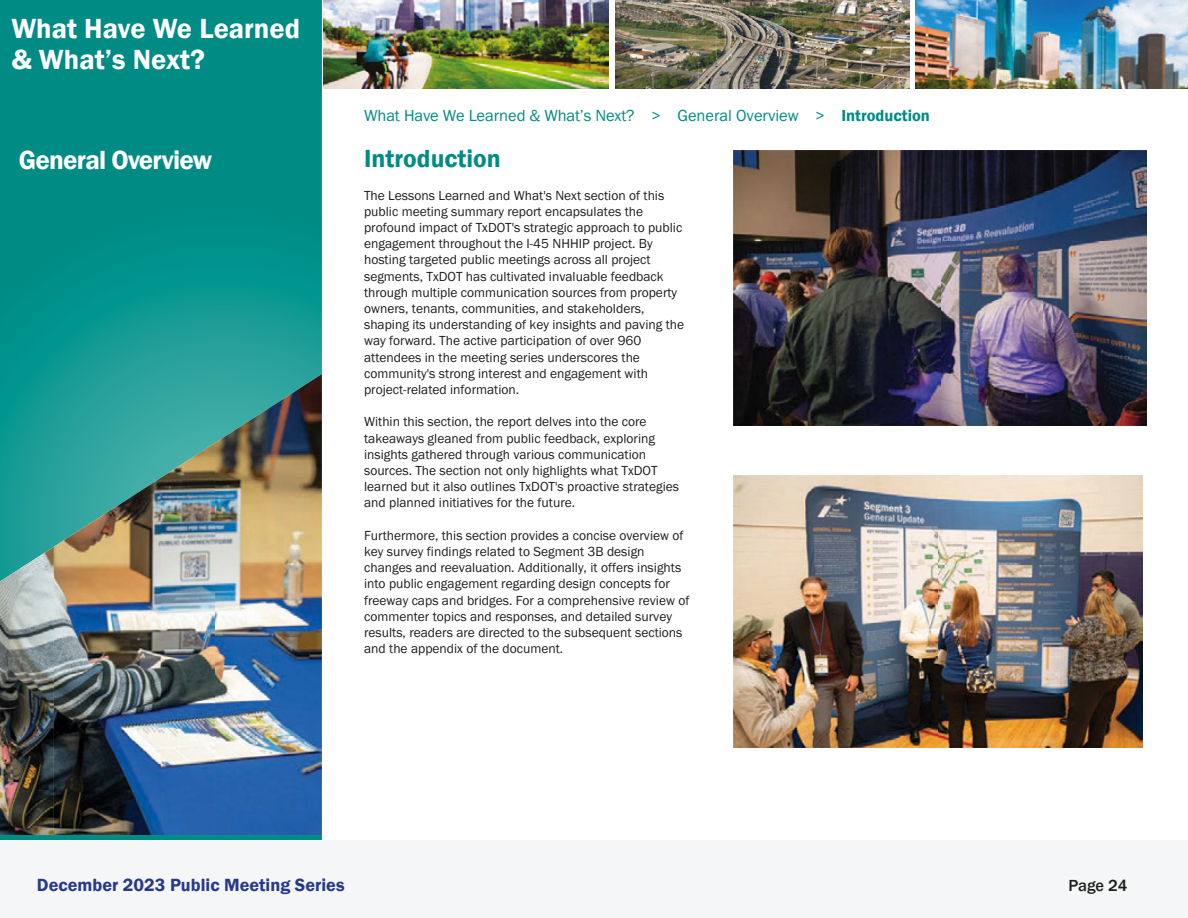
<style>
.page{position:relative;width:1188px;height:918px;background:#fff}
.page>*{position:absolute;margin:0;border:0;box-sizing:border-box;transform-origin:0 0}
.t1{font:28.5px/31.5px "Franklin Gothic URW Dem";color:#fff}
.t2{font:27px "Franklin Gothic URW Dem";letter-spacing:-.03em;color:#fff}
.t3{font:25.5px "Franklin Gothic URW Dem";color:#008b85}
.t4{font:18.15px "Franklin Gothic URW Dem";color:#26398b}
.t5{font:16.5px "Franklin Gothic URW Boo";color:#008b85}
.t6{font:500 16.5px "Franklin Gothic URW";letter-spacing:-.005em;color:#1d1d1b}
.t7{font:13.5px/16.2px "Franklin Gothic URW Boo";color:#1d1d1b}
.s1{font-family:"Franklin Gothic URW Dem"}
</style>
<div class="page">
<svg style="left:0;top:0;width:322px;height:840px;background:#09928c"></svg>
<div style="left:0;top:840px;width:1188px;height:78px;background:#f5f6f7"></div>
<img style="left:323px;top:0;width:286px;height:89px">
<img style="left:615px;top:0;width:294px;height:89px">
<img style="left:916px;top:0;width:272px;height:89px">
<img style="left:734px;top:150px;width:412px;height:275px">
<img style="left:53px;top:478px;width:108px;height:357px">
<img style="left:0;top:547px;width:54px;height:288px">
<img style="left:214px;top:374px;width:108px;height:461px">
<img style="left:161px;top:443px;width:54px;height:392px">
<img style="left:734px;top:475px;width:408px;height:272px">
<p class="t1" style="left:11px;top:12px;width:290px">What Have We Learned &amp; What’s Next?</p>
<p class="t5" style="left:364px;top:105px;width:567px">What Have We Learned &amp; What’s Next? &gt; General Overview &gt; <span class="s1">Introduction</span></p>
<p class="t2" style="left:19px;top:143px;width:195px">General Overview</p>
<p class="t3" style="left:364px;top:143px;width:138px">Introduction</p>
<p class="t7" style="left:364px;top:187px;width:322px">The Lessons Learned and What's Next section of this public meeting summary report encapsulates the profound impact of TxDOT's strategic approach to public engagement throughout the I-45 NHHIP project. By hosting targeted public meetings across all project segments, TxDOT has cultivated invaluable feedback through multiple communication sources from property owners, tenants, communities, and stakeholders, shaping its understanding of key insights and paving the way forward. The active participation of over 960 attendees in the meeting series underscores the</p>
<p class="t7" style="left:364px;top:365px;width:286px">community's strong interest and engagement with project-related information.</p>
<p class="t7" style="left:364px;top:414px;width:317px">Within this section, the report delves into the core takeaways gleaned from public feedback, exploring insights gathered through various communication sources. The section not only highlights what TxDOT learned but it also outlines TxDOT's proactive strategies and planned initiatives for the future.</p>
<p class="t7" style="left:364px;top:527px;width:327px">Furthermore, this section provides a concise overview of key survey findings related to Segment 3B design changes and reevaluation. Additionally, it offers insights into public engagement regarding design concepts for freeway caps and bridges. For a comprehensive review of commenter topics and responses, and detailed survey results, readers are directed to the subsequent sections and the appendix of the document.</p>
<h3 class="t4" style="left:37px;top:873px;width:309px">December 2023 Public Meeting Series</h3>
<p class="t6" style="left:1068px;top:875px;width:61px">Page 24</p>
</div>
